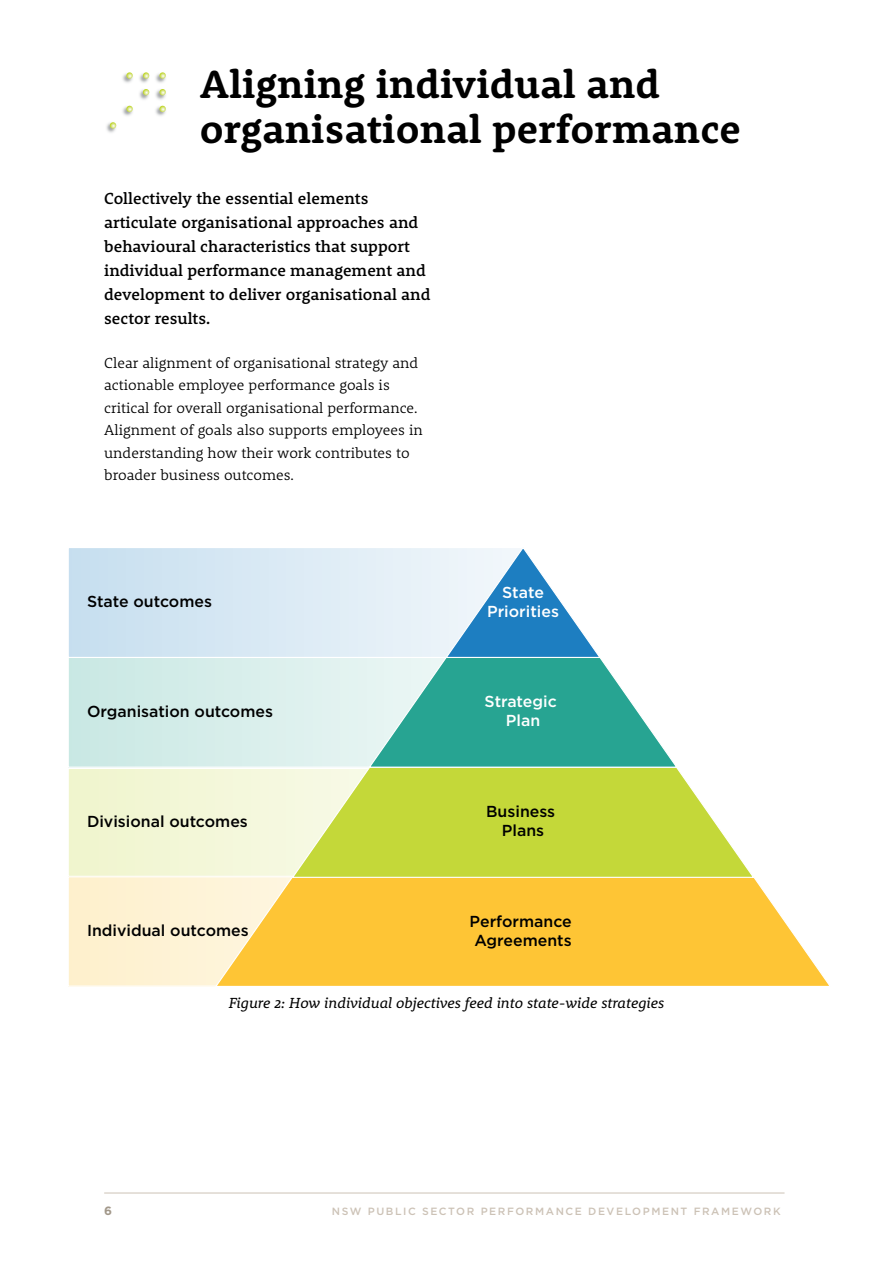
<style>
.page{position:relative;width:893px;height:1263px;background:#fff}
.page>*{position:absolute;margin:0;border:0;box-sizing:border-box;transform-origin:0 0}
.Heading{font:700 40.5px/45px "Rooney";letter-spacing:.005em;color:#000}
.Intro_para{font:500 16.5px/24px "Rooney";color:#000}
.t1{font:500 15.9px/19px "Gotham";color:#000;text-align:center}
.t2{font:500 15.9px/19px "Gotham";color:#fff;text-align:center}
.BODY_COPY{font:300 15px/22.5px "Rooney";color:#000}
.Figure_title{font:italic 15px "Rooney";color:#000}
.t3{font:700 12px "Gotham";color:#a2988a}
.t4{font:500 10.5px "Gotham";letter-spacing:.15em;color:#ccc2b6}
</style>
<div class="page">
<hr style="left:104px;top:1192px;width:680px;height:1px;background:#ccc2b6">
<div style="left:68px;top:657px;width:455px;height:110px;background:linear-gradient(to bottom,#d7eeea,#d7eeea)"></div>
<div style="left:68px;top:768px;width:455px;height:108px;background:#f3f7d7"></div>
<div style="left:68px;top:877px;width:455px;height:109px;background:#fef2d2"></div>
<svg style="left:70px;top:549px;width:298px;height:107px;background:#d4e6f3"></svg>
<div style="left:68px;top:547px;width:456px;height:111px;border:1px solid #fff"></div>
<svg style="left:214px;top:875px;width:615px;height:112px;background:#fecc4f"></svg>
<svg style="left:291px;top:766px;width:465px;height:113px"></svg>
<svg style="left:368px;top:547px;width:311px;height:222px"></svg>
<svg style="left:106px;top:72px;width:60px;height:61px"></svg>
<h1 class="Heading" style="left:200px;top:61px;width:543px">Aligning individual and organisational performance</h1>
<p class="Intro_para" style="left:104px;top:186px;width:328px">Collectively the essential elements articulate organisational approaches and behavioural characteristics that support individual performance management and development to deliver organisational and sector results.</p>
<p class="BODY_COPY" style="left:104px;top:351px;width:320px">Clear alignment of organisational strategy and actionable employee performance goals is critical for overall organisational performance.<br>Alignment of goals also supports employees in understanding how their work contributes to broader business outcomes.</p>
<p class="t1" style="left:87px;top:592px;width:127px">State outcomes</p>
<p class="t1" style="left:87px;top:701px;width:188px">Organisation outcomes</p>
<p class="t1" style="left:87px;top:811px;width:162px">Divisional outcomes</p>
<p class="t1" style="left:87px;top:921px;width:163px">Individual outcomes</p>
<p class="t2" style="left:487px;top:582px;width:73px">State<br>Priorities</p>
<p class="t2" style="left:485px;top:692px;width:74px">Strategic<br>Plan</p>
<p class="t1" style="left:486px;top:802px;width:71px">Business<br>Plans</p>
<p class="t1" style="left:470px;top:911px;width:104px">Performance<br>Agreements</p>
<p class="Figure_title" style="left:229px;top:993px;width:437px">Figure 2: How individual objectives feed into state-wide strategies</p>
<p class="t3" style="left:104px;top:1203px;width:9px">6</p>
<p class="t4" style="left:332px;top:1205px;width:450px">NSW PUBLIC SECTOR PERFORMANCE DEVELOPMENT FRAMEWORK</p>
</div>
